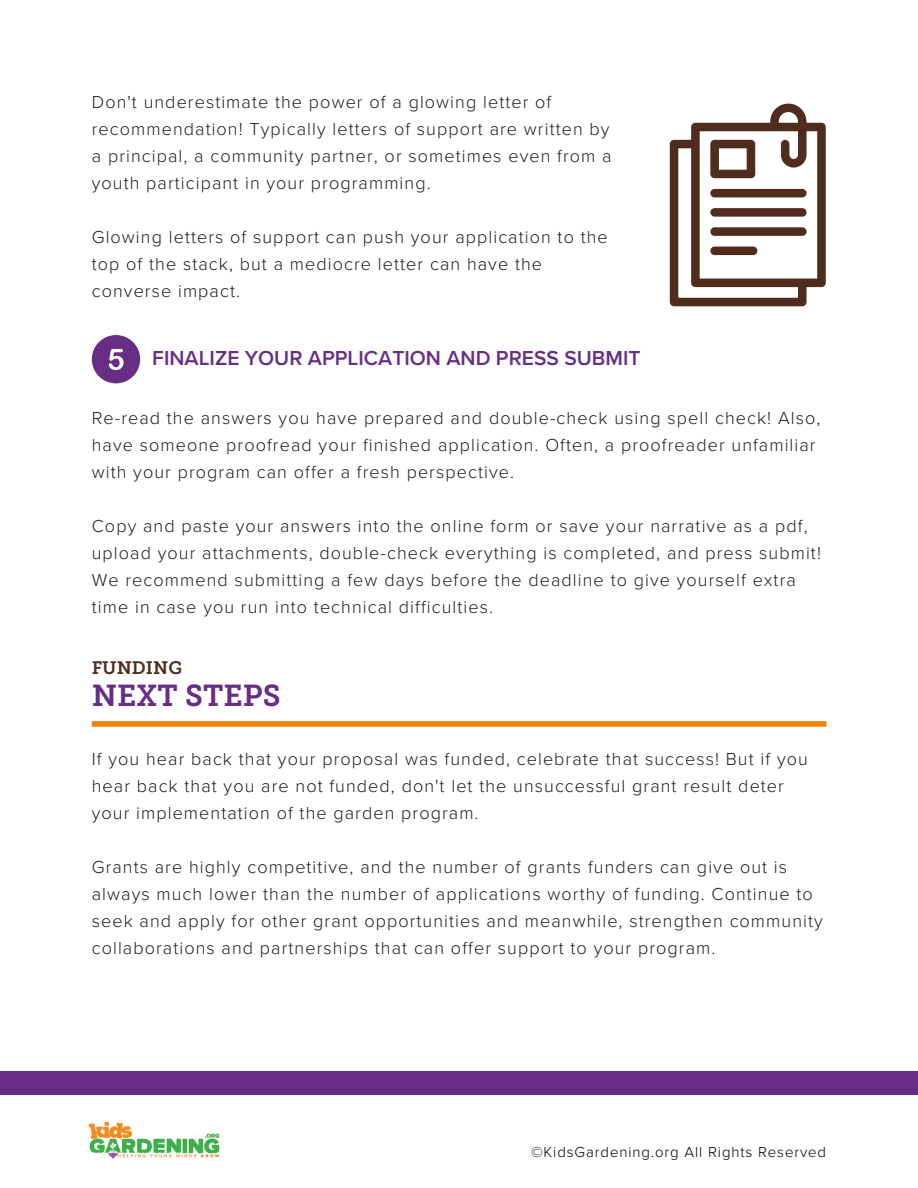
<style>
.page{position:relative;width:918px;height:1188px;background:#fff}
.page>*{position:absolute;margin:0;border:0;box-sizing:border-box;transform-origin:0 0}
.t1{font:30.15px "Museo Slab 700";color:#682e86}
.t2{font:600 21px "Proxima Nova";color:#682e86}
.t3{font:300 18px/27px "Proxima Nova";letter-spacing:.06em;color:#1e1e1e}
.t4{font:17.85px "Museo Slab 700";color:#4f2c1d}
.t5{font:300 15px "Proxima Nova";letter-spacing:.06em;color:#000}
</style>
<div class="page">
<div style="left:92px;top:335px;width:48px;height:48px;background:#682e86;border-radius:50%"></div>
<svg style="left:109px;top:349px;width:15px;height:21px"></svg>
<div style="left:92px;top:721px;width:734px;height:6px;background:#ef8200"></div>
<div style="left:0;top:1072px;width:918px;height:23px;background:#682e86"></div>
<img style="left:88px;top:1121px;width:132px;height:38px">
<svg style="left:670px;top:103px;width:156px;height:203px"></svg>
<p class="t3" style="left:92px;top:89px;width:521px">Don't underestimate the power of a glowing letter of recommendation! Typically letters of support are written by a principal, a community partner, or sometimes even from a youth participant in your programming.</p>
<p class="t3" style="left:92px;top:224px;width:518px">Glowing letters of support can push your application to the top of the stack, but a mediocre letter can have the converse impact.</p>
<p class="t2" style="left:152px;top:345px;width:490px">FINALIZE YOUR APPLICATION AND PRESS SUBMIT</p>
<p class="t3" style="left:92px;top:404px;width:730px">Re-read the answers you have prepared and double-check using spell check! Also, have someone proofread your finished application. Often, a proofreader unfamiliar with your program can offer a fresh perspective.</p>
<p class="t3" style="left:92px;top:512px;width:731px">Copy and paste your answers into the online form or save your narrative as a pdf, upload your attachments, double-check everything is completed, and press submit!<br>We recommend submitting a few days before the deadline to give yourself extra time in case you run into technical difficulties.</p>
<p class="t4" style="left:92px;top:657px;width:92px">FUNDING</p>
<h1 class="t1" style="left:92px;top:678px;width:190px">NEXT STEPS</h1>
<p class="t3" style="left:92px;top:746px;width:718px">If you hear back that your proposal was funded, celebrate that success! But if you hear back that you are not funded, don't let the unsuccessful grant result deter your implementation of the garden program.</p>
<p class="t3" style="left:92px;top:854px;width:732px">Grants are highly competitive, and the number of grants funders can give out is always much lower than the number of applications worthy of funding. Continue to seek and apply for other grant opportunities and meanwhile, strengthen community collaborations and partnerships that can offer support to your program.</p>
<p class="t5" style="left:531px;top:1143px;width:297px">©KidsGardening.org All Rights Reserved</p>
</div>
